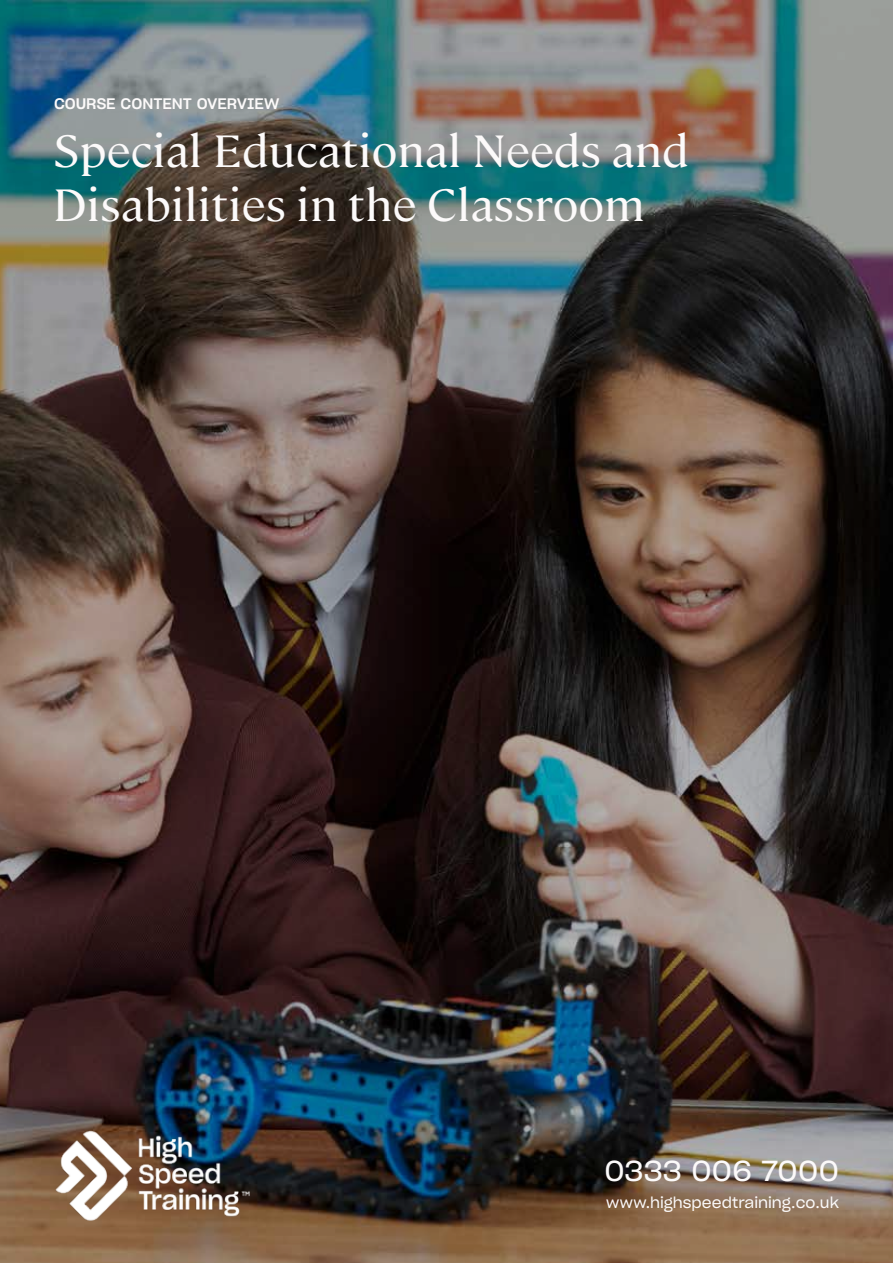
<style>
.page{position:relative;width:893px;height:1263px;background:#fff}
.page>*{position:absolute;margin:0;border:0;box-sizing:border-box;transform-origin:0 0}
.t1{font:45px/54px "Cambon";color:#fcfafa;scale:1.04 1}
.t2{font:28.5px "Sharp Grotesk Book 20";letter-spacing:.005em;color:#fcfafa}
.t3{font:15px "Sharp Grotesk Book 20";color:#fcfafa}
.t4{font:15px "Sharp Grotesk Medium 20";color:#fcfafa;scale:1.04 1}
</style>
<div class="page">
<img style="left:0;top:0;width:893px;height:1263px">
<img style="left:54px;top:1129px;width:196px;height:93px">
<p class="t4" style="left:54px;top:91px;width:218px">COURSE CONTENT OVERVIEW</p>
<p class="t1" style="left:53px;top:120px;width:613px">Special Educational Needs and<br>Disabilities in the Classroom</p>
<p class="t2" style="left:604px;top:1148px;width:236px">0333 006 7000</p>
<p class="t3" style="left:606px;top:1191px;width:234px">www.highspeedtraining.co.uk</p>
</div>
